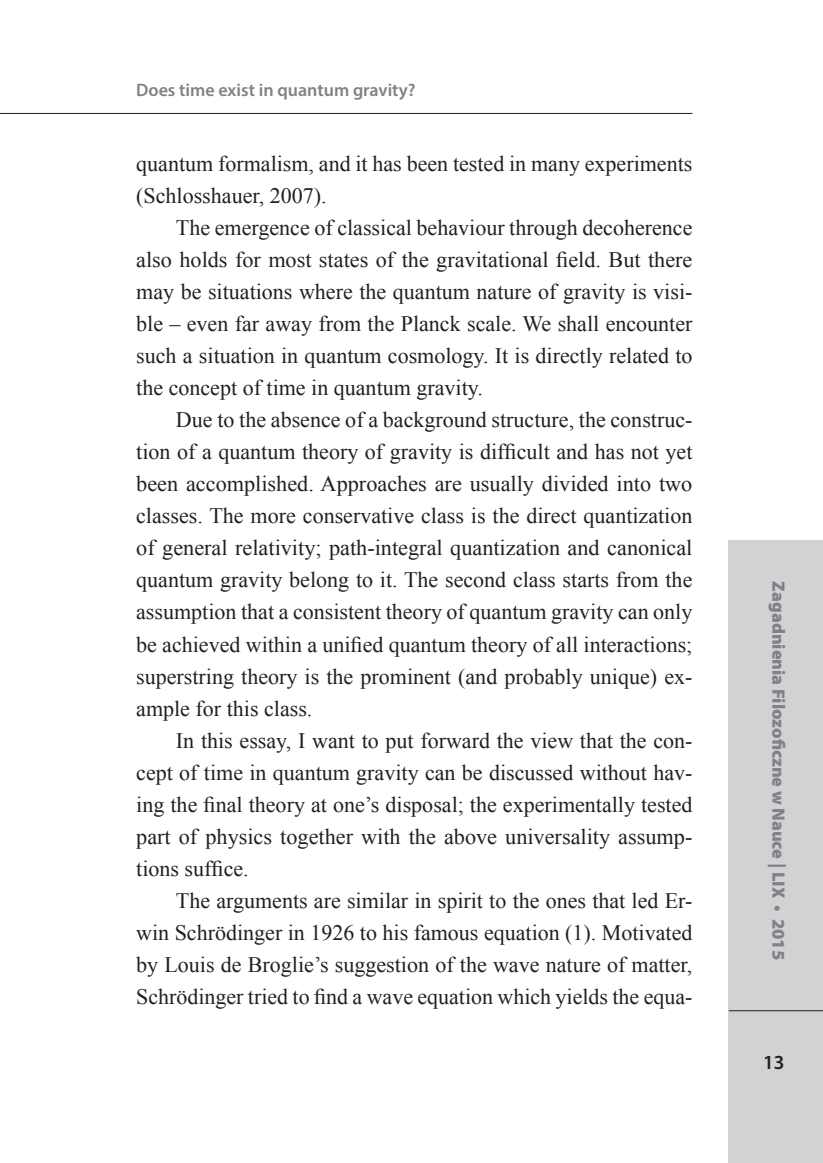
<style>
.page{position:relative;width:823px;height:1163px;background:#fff}
.page>*{position:absolute;margin:0;border:0;box-sizing:border-box;transform-origin:0 0}
.t1{font:22px/32px "Times New Roman";color:#231f20;text-align:justify}
.t2{font:600 20px "Myriad Pro";color:#231f20}
.t3{font:900 18px "Myriad Pro";color:#808285}
.t4{font:600 18px "Myriad Pro";color:#808285}
</style>
<div class="page">
<div style="left:727px;top:540px;width:95px;height:622px;background:#d1d2d4"></div>
<hr style="left:0;top:113px;width:692px;height:1px;background:#231f20">
<hr style="left:728px;top:1010px;width:94px;height:1px;background:#231f20">
<p class="t4" style="left:136px;top:79px;width:280px">Does time exist in quantum gravity?</p>
<p class="t1" style="left:136px;top:147px;width:557px">quantum formalism, and it has been tested in many experiments (Schlosshauer, 2007).</p>
<p class="t1" style="left:136px;top:211px;width:557px;text-indent:40px">The emergence of classical behaviour through decoherence also holds for most states of the gravitational field. But there may be situations where the quantum nature of gravity is visi&shy;ble – even far away from the Planck scale. We shall encounter such a situation in quantum cosmology. It is directly related to the concept of time in quantum gravity.</p>
<p class="t1" style="left:136px;top:403px;width:557px;text-indent:40px">Due to the absence of a background structure, the construc&shy;tion of a quantum theory of gravity is difficult and has not yet been accomplished. Approaches are usually divided into two classes. The more conservative class is the direct quantization of general relativity; path-integral quantization and canonical quantum gravity belong to it. The second class starts from the assumption that a consistent theory of quantum gravity can only be achieved within a unified quantum theory of all interactions; superstring theory is the prominent (and probably unique) ex&shy;ample for this class.</p>
<p class="t1" style="left:136px;top:723px;width:557px;text-indent:40px">In this essay, I want to put forward the view that the con&shy;cept of time in quantum gravity can be discussed without hav&shy;ing the final theory at one’s disposal; the experimentally tested part of physics together with the above universality assump&shy;tions suffice.</p>
<p class="t1" style="left:136px;top:883px;width:557px;text-indent:40px">The arguments are similar in spirit to the ones that led Er&shy;win Schrödinger in 1926 to his famous equation (1). Motivated by Louis de Broglie’s suggestion of the wave nature of matter, Schrödinger tried to find a wave equation which yields the equa-</p>
<p class="t3" style="left:790px;top:581px;width:380px;rotate:90deg">Zagadnienia Filozoficzne w Nauce | LIX • 2015</p>
<p class="t2" style="left:762px;top:1049px;width:23px">13</p>
</div>
